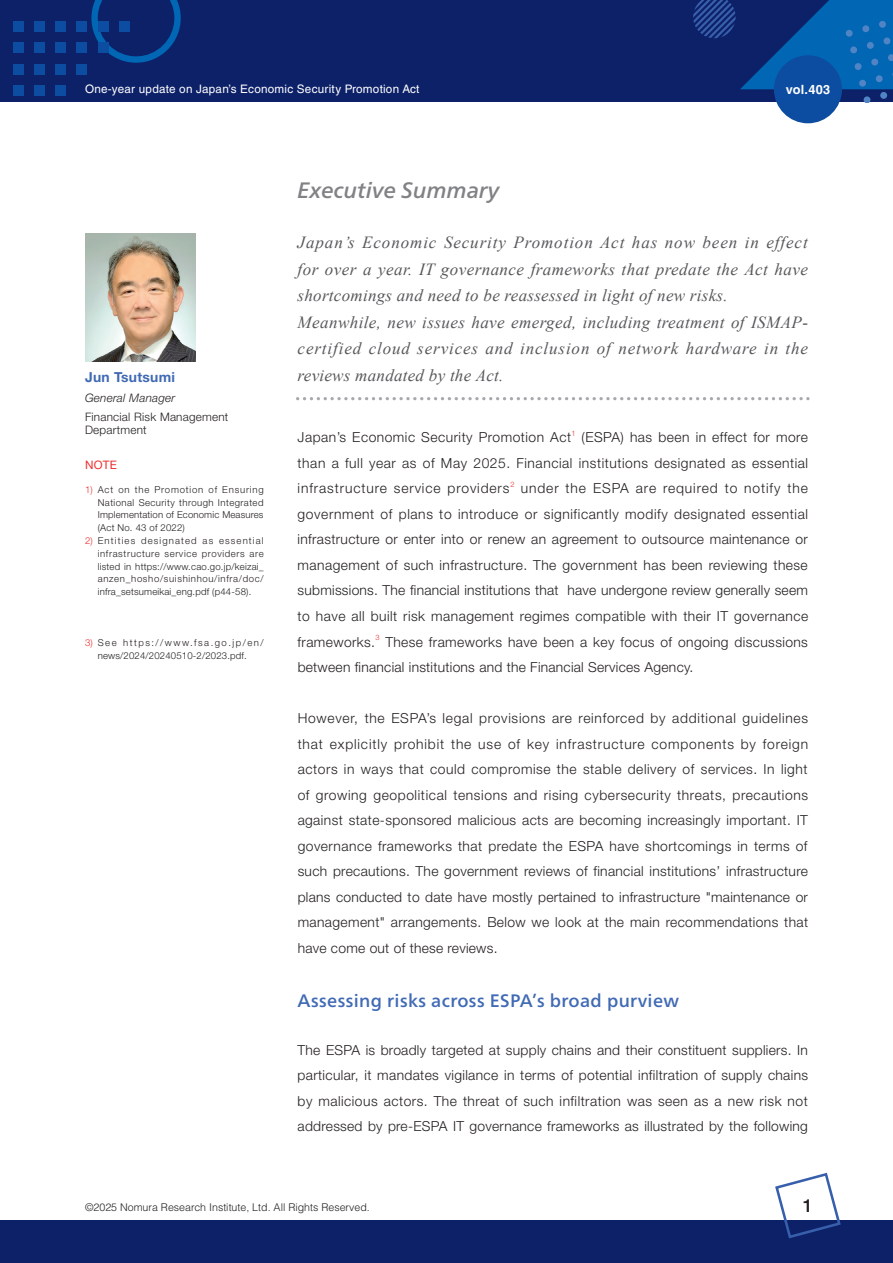
<style>
.page{position:relative;width:893px;height:1263px;background:#fff}
.page>*{position:absolute;margin:0;border:0;box-sizing:border-box;transform-origin:0 0}
.t1{font:italic 500 22.35px "Frutiger Neue LT Pro";color:#808285}
.t2{font:500 18px "Frutiger Neue LT Pro";letter-spacing:.02em;color:#406ab4}
.t3{font:500 18px "Helvetica Neue";color:#231f20}
.t4{font:italic 16.95px/26.5px "Times New Roman";letter-spacing:.025em;color:#57585a}
.t5{font:300 13.8px/25.5px "Helvetica Neue";letter-spacing:.03em;color:#231f20;text-align:justify}
.t6{font:700 13.8px "Helvetica Neue";letter-spacing:.02em;color:#406ab4}
.t7{font:700 12.75px "Helvetica LT Std";letter-spacing:.02em;color:#fff}
.t8{font:11.7px "Helvetica LT Std";letter-spacing:.02em;color:#fff}
.t9{font:300 11.7px/12.8px "Helvetica Neue";letter-spacing:.02em;color:#231f20}
.t10{font:italic 300 11.7px "Helvetica Neue";letter-spacing:.02em;color:#231f20}
.t11{font:11.7px "Helvetica Neue";color:#ee2d2e}
.t12{font:300 10.65px "Helvetica LT Std";color:#231f20}
.t13{font:300 9.6px/12.8px "Helvetica Neue";letter-spacing:.02em;color:#231f20;text-align:justify}
.t14{font:300 7.5px "Helvetica Neue";color:#ee2d2e}
.s1{color:#ee2d2e}
</style>
<div class="page">
<svg style="left:305px;top:397px;width:504px;height:3px"></svg>
<img style="left:85px;top:234px;width:111px;height:127px">
<div style="left:0;top:0;width:893px;height:102px;background:#0d2169"></div>
<svg style="left:91px;top:0;width:90px;height:63px"></svg>
<svg style="left:693px;top:0;width:200px;height:102px"></svg>
<div style="left:13px;top:21px;width:10px;height:11px;background:#0d4da1"></div>
<div style="left:34px;top:21px;width:11px;height:11px;background:#0d4da1"></div>
<div style="left:55px;top:21px;width:11px;height:11px;background:#0d4da1"></div>
<div style="left:77px;top:21px;width:10px;height:11px;background:#0d4da1"></div>
<div style="left:98px;top:21px;width:10px;height:11px;background:#0d4da1"></div>
<div style="left:119px;top:21px;width:11px;height:11px;background:#0d4da1"></div>
<div style="left:13px;top:43px;width:10px;height:10px;background:#0d4da1"></div>
<div style="left:34px;top:43px;width:11px;height:10px;background:#0d4da1"></div>
<div style="left:55px;top:43px;width:11px;height:10px;background:#0d4da1"></div>
<div style="left:77px;top:43px;width:10px;height:10px;background:#0d4da1"></div>
<div style="left:98px;top:43px;width:10px;height:10px;background:#0d4da1"></div>
<div style="left:13px;top:64px;width:10px;height:10px;background:#0d4da1"></div>
<div style="left:34px;top:64px;width:11px;height:10px;background:#0d4da1"></div>
<div style="left:55px;top:64px;width:11px;height:10px;background:#0d4da1"></div>
<div style="left:77px;top:64px;width:10px;height:10px;background:#0d4da1"></div>
<div style="left:13px;top:85px;width:10px;height:11px;background:#0d4da1"></div>
<div style="left:34px;top:85px;width:11px;height:11px;background:#0d4da1"></div>
<div style="left:55px;top:85px;width:11px;height:11px;background:#0d4da1"></div>
<div style="left:0;top:1220px;width:893px;height:43px;background:#0d2169"></div>
<svg style="left:775px;top:1172px;width:66px;height:67px"></svg>
<div style="left:774px;top:55px;width:68px;height:68px;background:#0d4da1;border-radius:50%"></div>
<p class="t8" style="left:85px;top:82px;width:336px">One-year update on Japan’s Economic Security Promotion Act</p>
<p class="t7" style="left:786px;top:81px;width:46px">vol.403</p>
<p class="t6" style="left:85px;top:368px;width:92px">Jun Tsutsumi</p>
<p class="t10" style="left:85px;top:391px;width:92px">General Manager</p>
<p class="t9" style="left:85px;top:411px;width:145px">Financial Risk Management<br>Department</p>
<p class="t11" style="left:85px;top:458px;width:33px">NOTE</p>
<p class="t13" style="left:98px;top:483px;width:167px;text-indent:-13px"><span class="s1">1)</span> Act on the Promotion of Ensuring National Security through Integrated Implementation of Economic Measures (Act No. 43 of 2022)</p>
<p class="t13" style="left:98px;top:534px;width:167px;text-indent:-13px"><span class="s1">2)</span> Entities designated as essential infrastructure service providers are listed in https://www.cao.go.jp/keizai_ anzen_hosho/suishinhou/infra/doc/ infra_setsumeikai_eng.pdf (p44-58).</p>
<p class="t13" style="left:85px;top:636px;width:180px;text-align:center"><span class="s1">3)</span> See https://www.fsa.go.jp/en/ news/2024/20240510-2/2023.pdf.</p>
<h1 class="t1" style="left:298px;top:176px;width:203px">Executive Summary</h1>
<p class="t4" style="left:298px;top:229px;width:512px">Japan’s Economic Security Promotion Act has now been in effect for over a year. IT governance frameworks that predate the Act have shortcomings and need to be reassessed in light of new risks.<br>Meanwhile, new issues have emerged, including treatment of ISMAP&shy;certified cloud services and inclusion of network hardware in the reviews mandated by the Act.</p>
<p class="t5" style="left:298px;top:424px;width:275px">Japan’s Economic Security Promotion Act</p>
<p class="t14" style="left:572px;top:429px;width:6px">1</p>
<p class="t5" style="left:298px;top:424px;width:512px;text-indent:284px">(ESPA) has been in effect for more than a full year as of May 2025. Financial institutions designated as essential infrastructure service providers</p>
<p class="t14" style="left:510px;top:480px;width:6px">2</p>
<p class="t5" style="left:298px;top:475px;width:512px;text-indent:223px">under the ESPA are required to notify the government of plans to introduce or significantly modify designated essential infrastructure or enter into or renew an agreement to outsource maintenance or management of such infrastructure. The government has been reviewing these submissions. The financial institutions that have undergone review generally seem to have all built risk management regimes compatible with their IT governance frameworks.</p>
<p class="t14" style="left:376px;top:633px;width:6px">3</p>
<p class="t5" style="left:298px;top:629px;width:512px;text-indent:88px">These frameworks have been a key focus of ongoing discussions between financial institutions and the Financial Services Agency.</p>
<p class="t5" style="left:298px;top:705px;width:512px">However, the ESPA’s legal provisions are reinforced by additional guidelines that explicitly prohibit the use of key infrastructure components by foreign actors in ways that could compromise the stable delivery of services. In light of growing geopolitical tensions and rising cybersecurity threats, precautions against state-sponsored malicious acts are becoming increasingly important. IT governance frameworks that predate the ESPA have shortcomings in terms of such precautions. The government reviews of financial institutions’ infrastructure plans conducted to date have mostly pertained to infrastructure "maintenance or management" arrangements. Below we look at the main recommendations that have come out of these reviews.</p>
<h2 class="t2" style="left:298px;top:990px;width:383px">Assessing risks across ESPA’s broad purview</h2>
<p class="t5" style="left:298px;top:1037px;width:512px">The ESPA is broadly targeted at supply chains and their constituent suppliers. In particular, it mandates vigilance in terms of potential infiltration of supply chains by malicious actors. The threat of such infiltration was seen as a new risk not addressed by pre-ESPA IT governance frameworks as illustrated by the following</p>
<p class="t12" style="left:85px;top:1201px;width:286px">©2025 Nomura Research Institute, Ltd. All Rights Reserved.</p>
<h2 class="t3" style="left:803px;top:1194px;width:12px">1</h2>
</div>
